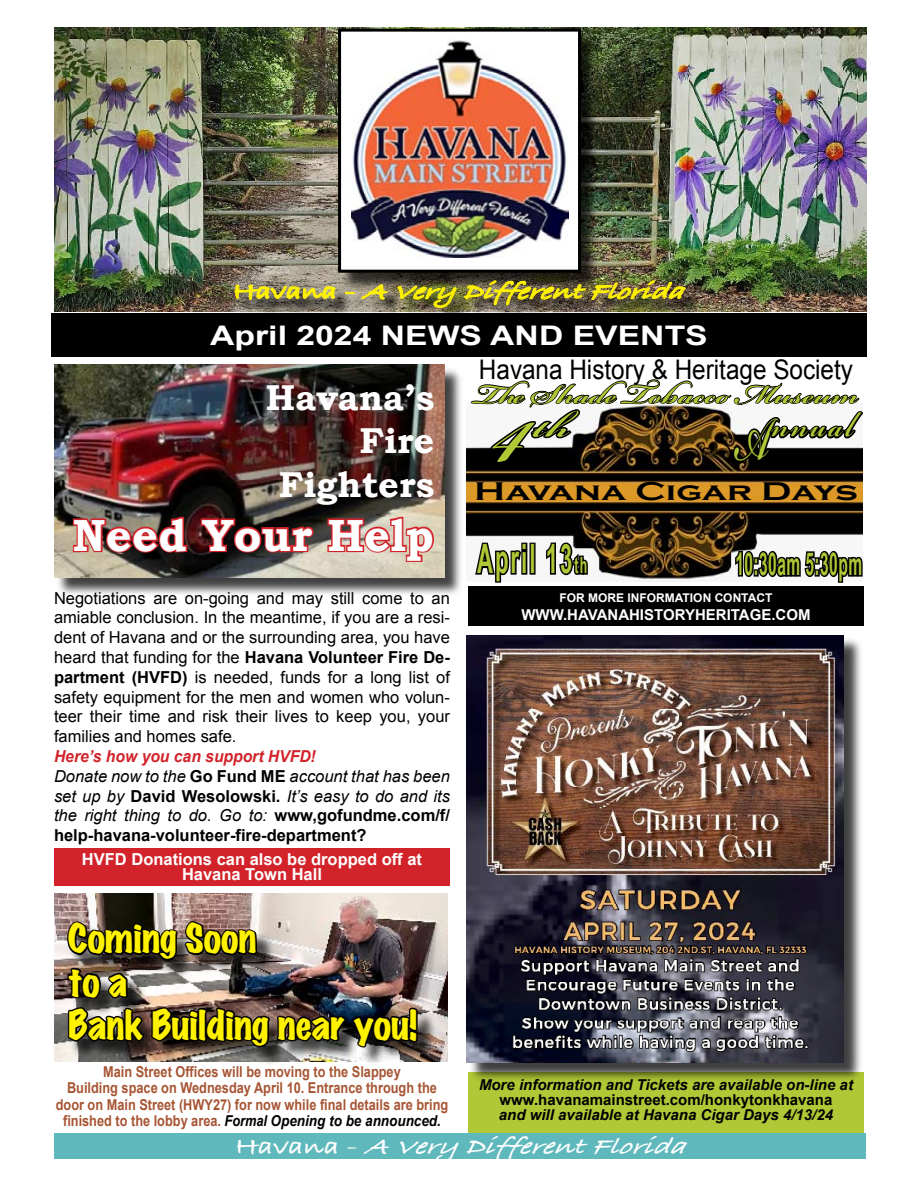
<style>
.page{position:relative;width:918px;height:1188px;background:#fff}
.page>*{position:absolute;margin:0;border:0;box-sizing:border-box;transform-origin:0 0}
.t1{font:700 108px "Bickham Script Pro";color:#b0c836}
.t2{font:600 54px "Bickham Script Pro";letter-spacing:.075em;color:#b0c836;scale:.75 1}
.t3{font:700 45px "Bookman Old Style";color:#fff}
.t4{font:700 45px "Bickham Script Pro";color:#b0c836;scale:1.25 1}
.t5{font:700 42px "Bickham Script Pro";letter-spacing:.01em;color:#b0c836}
.t6{font:700 40.5px "Arial Narrow";letter-spacing:.075em;color:#b0c836;scale:.67 1}
.t7{font:expanded 36px/43.2px "Marker Felt";color:#fff200}
.t8{font:700 36px/43.2px "Bookman Old Style";color:#fff;text-align:right}
.t9{font:700 31.5px "Arial Narrow";letter-spacing:.025em;color:#b0c836;scale:.6 1}
.t10{font:27px "Arial";color:#000;scale:.9 1}
.t11{font:700 27px "Arial";color:#fff;scale:1.25 1}
.t12{font:700 26.4px "Copperplate Gothic";color:#000;scale:1.38 1}
.t13{font:italic 24px "Bradley Hand ITCTT Bold";color:#fff;scale:1.25 1}
.t14{font:italic 24px "Bradley Hand ITCTT Bold";color:#fff200;scale:1.25 1}
.t15{font:16.5px/19.8px "Arial";color:#000;text-align:justify}
.t16{font:700 16.5px/19.8px "Arial";color:#000}
.t17{font:700 16.5px/15px "Arial";color:#fff;text-align:center}
.t18{font:700 15px/16.5px "Arial";color:#a75534;text-align:center;scale:.85 1}
.t19{font:italic 700 15px "Arial";color:#000}
.t20{font:700 15px "Arial";color:#000}
.t21{font:700 15px "Arial";color:#fff}
.t22{font:700 12px "Arial";color:#fff}
.s1{font-style:normal}
.s2{font-weight:700}
.s3{font-style:italic;color:#d2232a}
.s4{font-weight:400;font-style:italic}
.s5{font-style:italic;color:#000}
.s6{font-size:94.5px}
.s7{font-size:22.5px}
</style>
<div class="page">
<div style="left:54px;top:848px;width:396px;height:38px;background:#d2232a"></div>
<img style="left:54px;top:894px;width:393px;height:167px">
<div style="left:468px;top:1073px;width:396px;height:61px;background:#b0c836"></div>
<img style="left:466px;top:447px;width:396px;height:135px">
<img style="left:55px;top:28px;width:811px;height:284px">
<div style="left:340px;top:30px;width:261px;height:263px;background:#000;opacity:.75"></div>
<div style="left:340px;top:30px;width:240px;height:241px;background:#fff"></div>
<div style="left:338px;top:29px;width:243px;height:244px;border:3px solid #000"></div>
<div style="left:54px;top:1133px;width:811px;height:25px;background:#5fb8bc"></div>
<img style="left:352px;top:40px;width:216px;height:218px">
<div style="left:52px;top:313px;width:815px;height:44px;background:#000"></div>
<svg style="left:236px;top:282px;width:469px;height:31px;background:#827c69"></svg>
<img style="left:234px;top:256px;width:121px;height:48px">
<svg style="left:361px;top:284px;width:27px;height:16px"></svg>
<svg style="left:397px;top:286px;width:60px;height:22px"></svg>
<img style="left:464px;top:278px;width:223px;height:32px">
<svg style="left:470px;top:379px;width:394px;height:87px"></svg>
<svg style="left:734px;top:547px;width:129px;height:36px"></svg>
<svg style="left:473px;top:536px;width:50px;height:47px"></svg>
<div style="left:521px;top:543px;width:6px;height:8px;border:3px solid #000"></div>
<div style="left:521px;top:551px;width:6px;height:24px;border:3px solid #000"></div>
<div style="left:530px;top:543px;width:6px;height:32px;border:3px solid #000"></div>
<svg style="left:545px;top:531px;width:44px;height:46px"></svg>
<div style="left:468px;top:586px;width:396px;height:40px;background:#000"></div>
<div style="left:468px;top:637px;width:395px;height:446px;background:#000;opacity:.75"></div>
<img style="left:466px;top:635px;width:378px;height:428px">
<div style="left:68px;top:923px;width:370px;height:144px;background:#000;opacity:.75"></div>
<img style="left:65px;top:898px;width:355px;height:164px">
<div style="left:56px;top:366px;width:408px;height:231px;background:#000;opacity:.75"></div>
<img style="left:54px;top:364px;width:390px;height:213px">
<img style="left:71px;top:514px;width:118px;height:41px">
<svg style="left:199px;top:517px;width:117px;height:38px;background:#602122"></svg>
<svg style="left:326px;top:514px;width:110px;height:49px;background:#c4877e"></svg>
<h3 class="t14" style="left:233px;top:278px;width:373px"><span class="s1">H a v a n a -</span> AVeryDifferentFlorida</h3>
<h3 class="t11" style="left:210px;top:317px;width:400px">April 2024 NEWS AND EVENTS</h3>
<h3 class="t8" style="left:266px;top:376px;width:170px">Havana’s<br>Fire<br>Fighters</h3>
<h3 class="t3" style="left:73px;top:508px;width:363px">Need Your Help</h3>
<p class="t15" style="left:54px;top:588px;width:398px">Negotiations are on-going and may still come to an amiable conclusion. In the meantime, if you are a resi&shy;dent of Havana and or the surrounding area, you have heard that funding for the <span class="s2">Havana Volunteer Fire De&shy;partment (HVFD)</span> is needed, funds for a long list of safety equipment for the men and women who volun&shy;teer their time and risk their lives to keep you, your families and homes safe.</p>
<p class="t16" style="left:54px;top:747px;width:398px"><span class="s3">Here’s how you can support HVFD!<br></span><span class="s4">Donate now to the</span> Go Fund ME <span class="s4">account that has been set up by</span> David Wesolowski. <span class="s4">It’s easy to do and its the right thing to do. Go to:</span> www,gofundme.com/f/ help-havana-volunteer-fire-department?</p>
<p class="t17" style="left:82px;top:852px;width:342px">HVFD Donations can also be dropped off at<br>Havana Town Hall</p>
<h3 class="t7" style="left:68px;top:916px;width:350px">Coming Soon<br>to a<br>Bank Building near you!</h3>
<p class="t18" style="left:56px;top:1064px;width:463px">Main Street Offices will be moving to the Slappey<br>Building space on Wednesday April 10. Entrance through the door on Main Street (HWY27) for now while final details are bring finished to the lobby area. <span class="s5">Formal Opening to be announced.</span></p>
<h3 class="t10" style="left:479px;top:352px;width:417px">Havana History &amp; Heritage Society</h3>
<h3 class="t5" style="left:474px;top:364px;width:386px">The Shade Tobacco Museum</h3>
<h1 class="t1" style="left:496px;top:351px;width:35px">4</h1>
<h3 class="t4" style="left:533px;top:395px;width:30px">th</h3>
<h2 class="t2" style="left:734px;top:386px;width:161px"><span class="s6">A</span>nnual</h2>
<h3 class="t12" style="left:474px;top:476px;width:279px">Havana Cigar Days</h3>
<h3 class="t6" style="left:477px;top:528px;width:166px">April 13<span class="s7">th</span></h3>
<h3 class="t9" style="left:735px;top:540px;width:213px">10:30am 5:30pm</h3>
<p class="t22" style="left:560px;top:590px;width:214px">FOR MORE INFORMATION CONTACT</p>
<p class="t21" style="left:521px;top:605px;width:291px">WWW.HAVANAHISTORYHERITAGE.COM</p>
<p class="t19" style="left:479px;top:1075px;width:375px">More information and Tickets are available on-line at</p>
<p class="t20" style="left:500px;top:1090px;width:334px">www.havanamainstreet.com/honkytonkhavana</p>
<p class="t19" style="left:499px;top:1105px;width:336px">and will available at Havana Cigar Days 4/13/24</p>
<h3 class="t13" style="left:235px;top:1132px;width:373px"><span class="s1">H a v a n a -</span> AVeryDifferentFlorida</h3>
</div>
